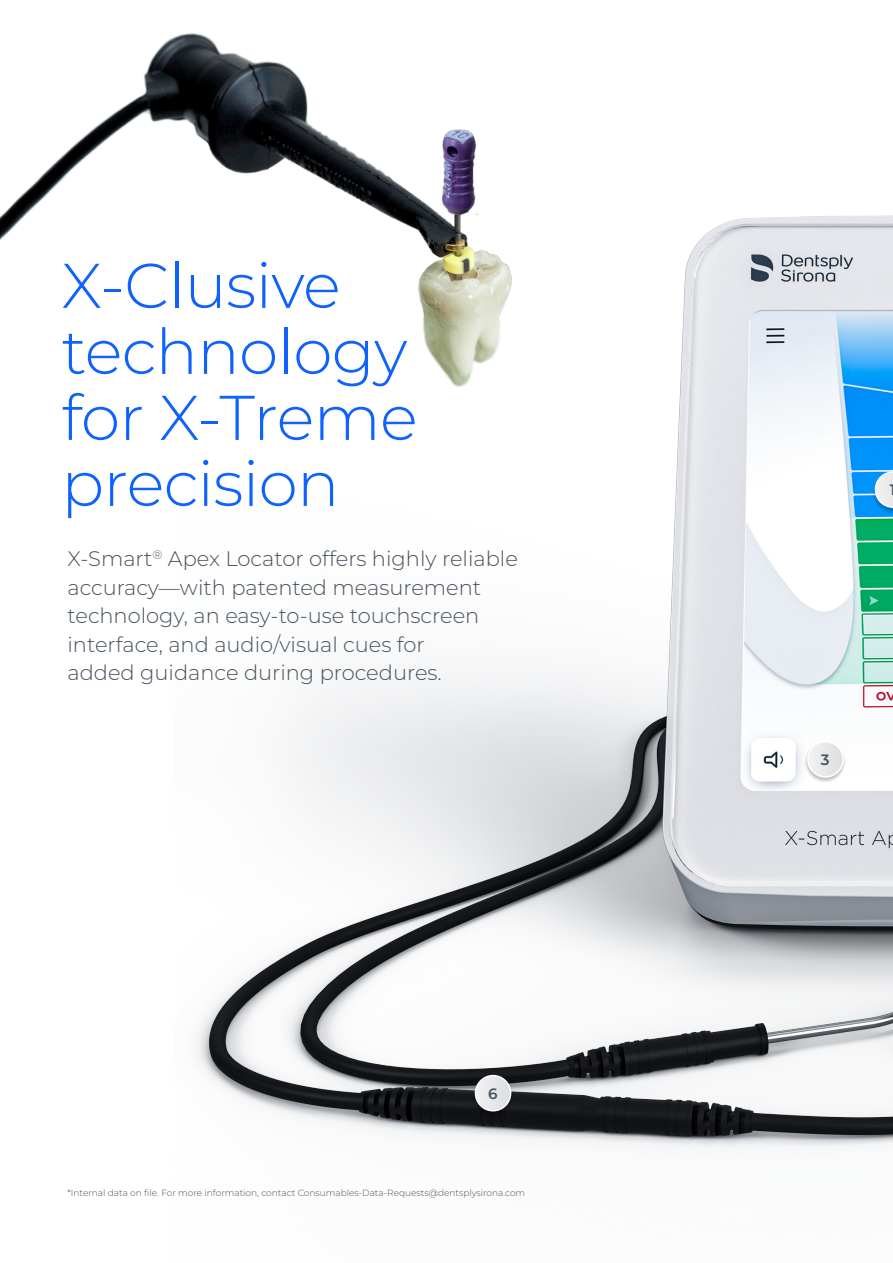
<style>
.page{position:relative;width:893px;height:1263px;background:#fff}
.page>*{position:absolute;margin:0;border:0;box-sizing:border-box;transform-origin:0 0}
.t1{font:300 63px/66px "Montserrat";letter-spacing:-.01em;color:#0f62fe}
.sub{font:300 21px/28.5px "Montserrat";color:#47525e}
.t2{font:600 15px "Montserrat";color:#47525e}
.t3{font:300 9px "Montserrat";color:#47525e}
</style>
<div class="page">
<img style="left:196px;top:215px;width:697px;height:933px">
<img style="left:0;top:33px;width:541px;height:365px">
<div style="left:872px;top:472px;width:21px;height:42px;background:#000;opacity:.25"></div>
<svg style="left:875px;top:471px;width:18px;height:37px"></svg>
<div style="left:804px;top:741px;width:42px;height:42px;background:#000;opacity:.25"></div>
<div style="left:808px;top:742px;width:35px;height:35px;background:#e8e9ea;border-radius:18px"></div>
<div style="left:807px;top:741px;width:37px;height:37px;border:2px solid #fff;border-radius:50%"></div>
<div style="left:472px;top:1075px;width:42px;height:42px;background:#000;opacity:.25"></div>
<div style="left:475px;top:1075px;width:36px;height:36px;background:#e7e8e9;border-radius:18px"></div>
<div style="left:475px;top:1075px;width:36px;height:36px;border:2px solid #fff;border-radius:50%"></div>
<p class="t1" style="left:62px;top:251px;width:358px">X-Clusive technology for X-Treme precision</p>
<p class="sub" style="left:68px;top:544px;width:452px">X-Smart<sup>®</sup> Apex Locator offers highly reliable accuracy—with patented measurement technology, an easy-to-use touchscreen interface, and audio/visual cues for<br>added guidance during procedures.</p>
<p class="t2" style="left:488px;top:1083px;width:11px">6</p>
<p class="t3" style="left:68px;top:1186px;width:459px">*Internal data on file. For more information, contact Consumables-Data-Requests@dentsplysirona.com</p>
<p class="t2" style="left:890px;top:480px;width:7px">1</p>
<p class="t2" style="left:821px;top:750px;width:10px">3</p>
</div>
